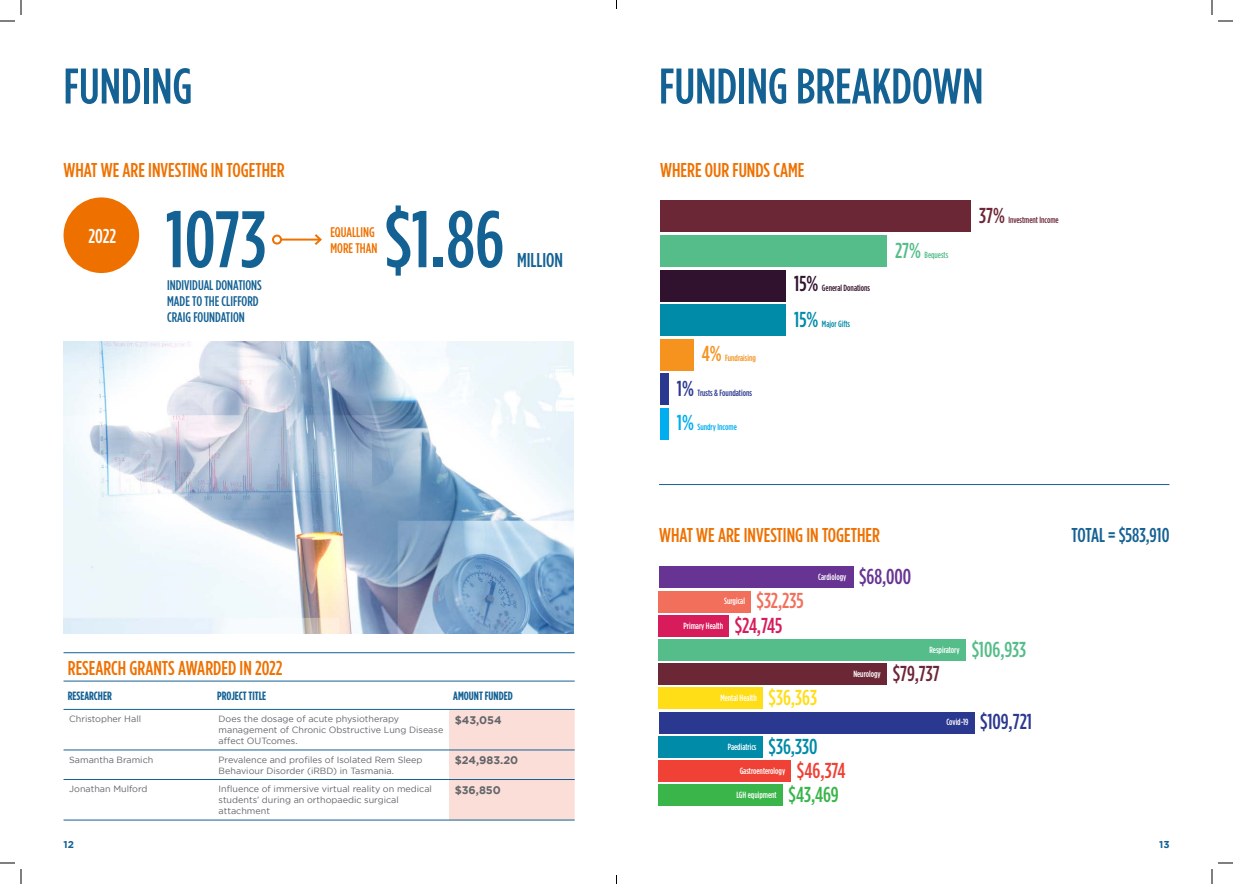
<style>
.page{position:relative;width:1233px;height:884px;background:#fff}
.page>*{position:absolute;margin:0;border:0;box-sizing:border-box;transform-origin:0 0}
.t1{font:500 80px "Gotham Condensed";color:#146194}
.t2{font:500 50px "Gotham Condensed";color:#146194}
.t3{font:500 21.6px/23.7px "Gotham Condensed";letter-spacing:-.005em;color:#ef4136;text-align:center}
.t4{font:500 21.6px "Gotham Condensed";color:#55bd89}
.t5{font:500 21.6px "Gotham Condensed";letter-spacing:-.005em;color:#6c2737}
.t6{font:500 21.6px "Gotham Condensed";color:#008ba8}
.t7{font:500 21.6px "Gotham Condensed";color:#2b388f}
.t8{font:500 21.6px "Gotham Condensed";color:#673493}
.t9{font:500 21.6px "Gotham Condensed";color:#f26f5b}
.t10{font:500 21.6px "Gotham Condensed";color:#d81b5b}
.t11{font:500 21.6px "Gotham Condensed";color:#ffde17}
.t12{font:500 21.6px "Gotham Condensed";color:#31122e}
.t13{font:500 21.6px "Gotham Condensed";color:#00aeef}
.t14{font:500 21.6px "Gotham Condensed";color:#f6921e}
.H6_Orange{font:500 20px "Gotham Condensed";color:#ee7100}
.H6_Orange-2{font:500 20px "Gotham Condensed";color:#146194}
.H6_Orange-3{font:500 20px "Gotham Condensed";color:#fff}
.H7{font:500 14px/16px "Gotham Condensed";color:#146194}
.H7-2{font:500 14px/16px "Gotham Condensed";color:#ee7100}
.Header_Table{font:700 12px "Gotham Condensed";color:#146194}
.Body{font:700 11px "Gotham";color:#62656a}
.t15{font:700 10px "Gotham";color:#146194}
.Body-2{font:9px/11px "Gotham";color:#62656a}
.t16{font:500 9px "Gotham Condensed";color:#fff}
.t17{font:500 9px "Gotham Condensed";color:#2b388f}
.t18{font:500 9px "Gotham Condensed";color:#6c2737}
.t19{font:500 9px "Gotham Condensed";color:#31122e}
.t20{font:500 9px "Gotham Condensed";color:#00aeef}
.t21{font:500 9px "Gotham Condensed";color:#f6921e}
.t22{font:500 9px "Gotham Condensed";color:#008ba8}
.t23{font:500 9px "Gotham Condensed";color:#55bd89}
.s1{color:#39b54a}
</style>
<div class="page">
<div style="left:449px;top:710px;width:125px;height:109px;background:#fbded8"></div>
<hr style="left:64px;top:652px;width:149px;height:1px;background:#146194">
<hr style="left:213px;top:652px;width:236px;height:1px;background:#146194">
<hr style="left:449px;top:652px;width:125px;height:1px;background:#146194">
<hr style="left:64px;top:680px;width:149px;height:1px;background:#146194">
<hr style="left:213px;top:680px;width:236px;height:1px;background:#146194">
<hr style="left:449px;top:680px;width:125px;height:1px;background:#146194">
<hr style="left:64px;top:709px;width:149px;height:1px;background:#146194">
<hr style="left:213px;top:709px;width:236px;height:1px;background:#146194">
<hr style="left:449px;top:709px;width:125px;height:1px;background:#146194">
<hr style="left:64px;top:819px;width:149px;height:1px;background:#146194">
<hr style="left:213px;top:819px;width:236px;height:1px;background:#146194">
<hr style="left:449px;top:819px;width:125px;height:1px;background:#146194">
<hr style="left:64px;top:750px;width:149px;height:1px;background:#146194">
<hr style="left:213px;top:750px;width:236px;height:1px;background:#146194">
<hr style="left:449px;top:750px;width:125px;height:1px;background:#146194">
<hr style="left:64px;top:779px;width:149px;height:1px;background:#146194">
<hr style="left:213px;top:779px;width:236px;height:1px;background:#146194">
<hr style="left:449px;top:779px;width:125px;height:1px;background:#146194">
<div style="left:660px;top:408px;width:8px;height:32px;background:#00aeef"></div>
<div style="left:660px;top:374px;width:8px;height:31px;background:#2b388f"></div>
<div style="left:660px;top:339px;width:33px;height:31px;background:#f6921e"></div>
<div style="left:660px;top:305px;width:126px;height:31px;background:#008ba8"></div>
<div style="left:660px;top:270px;width:126px;height:31px;background:#31122e"></div>
<div style="left:660px;top:235px;width:227px;height:32px;background:#55bd89"></div>
<div style="left:660px;top:201px;width:310px;height:31px;background:#6c2737"></div>
<div style="left:658px;top:784px;width:125px;height:22px;background:#39b54a"></div>
<div style="left:658px;top:760px;width:133px;height:22px;background:#ef4136"></div>
<div style="left:658px;top:736px;width:104px;height:22px;background:#008ba8"></div>
<div style="left:658px;top:712px;width:316px;height:22px;background:#2b388f"></div>
<div style="left:658px;top:687px;width:104px;height:22px;background:#ffde17"></div>
<div style="left:658px;top:663px;width:229px;height:22px;background:#6c2737"></div>
<div style="left:658px;top:639px;width:308px;height:22px;background:#55bd89"></div>
<div style="left:658px;top:615px;width:71px;height:22px;background:#d81b5b"></div>
<div style="left:658px;top:591px;width:93px;height:21px;background:#f26f5b"></div>
<div style="left:658px;top:566px;width:195px;height:22px;background:#673493"></div>
<div style="left:64px;top:197px;width:75px;height:76px;background:#ee7100;border-radius:50%"></div>
<hr style="left:281px;top:239px;width:39px;height:2px;background:#ee7100">
<div style="left:272px;top:235px;width:10px;height:10px;border:2px solid #ee7100;border-radius:50%"></div>
<svg style="left:312px;top:234px;width:10px;height:11px"></svg>
<img style="left:64px;top:342px;width:510px;height:291px">
<hr style="left:659px;top:484px;width:510px;height:1px;background:#146194">
<svg style="left:1218px;top:20px;width:15px;height:2px"></svg>
<svg style="left:1218px;top:862px;width:15px;height:2px"></svg>
<svg style="left:0;top:0;width:22px;height:22px"></svg>
<svg style="left:0;top:862px;width:22px;height:22px"></svg>
<svg style="left:1211px;top:0;width:1px;height:15px"></svg>
<svg style="left:1211px;top:869px;width:1px;height:15px"></svg>
<h3 class="t2" style="left:64px;top:57px;width:130px">FUNDING</h3>
<h3 class="t2" style="left:659px;top:57px;width:326px">FUNDING BREAKDOWN</h3>
<h6 class="H6_Orange" style="left:64px;top:159px;width:222px">WHAT WE ARE INVESTING IN TOGETHER</h6>
<p class="H6_Orange-3" style="left:89px;top:225px;width:29px">2022</p>
<h1 class="t1" style="left:165px;top:193px;width:102px">1073</h1>
<h1 class="t1" style="left:384px;top:193px;width:121px">$1.86</h1>
<p class="H7-2" style="left:330px;top:224px;width:48px">EQUALLING<br>MORE THAN</p>
<p class="H7" style="left:167px;top:277px;width:96px">INDIVIDUAL DONATIONS<br>MADE TO THE CLIFFORD<br>CRAIG FOUNDATION</p>
<h1 class="H6_Orange-2" style="left:517px;top:249px;width:47px">MILLION</h1>
<h6 class="H6_Orange" style="left:68px;top:656px;width:216px">RESEARCH GRANTS AWARDED IN 2022</h6>
<p class="Header_Table" style="left:68px;top:689px;width:45px">RESEARCHER</p>
<p class="Header_Table" style="left:217px;top:689px;width:51px">PROJECT TITLE</p>
<p class="Header_Table" style="left:453px;top:689px;width:61px">AMOUNT FUNDED</p>
<p class="Body-2" style="left:69px;top:713px;width:73px">Christopher Hall</p>
<p class="Body-2" style="left:219px;top:713px;width:226px">Does the dosage of acute physiotherapy management of Chronic Obstructive Lung Disease affect OUTcomes.</p>
<p class="Body" style="left:455px;top:713px;width:48px">$43,054</p>
<p class="Body-2" style="left:69px;top:754px;width:86px">Samantha Bramich</p>
<p class="Body-2" style="left:219px;top:754px;width:205px">Prevalence and profiles of Isolated Rem Sleep<br>Behaviour Disorder (iRBD) in Tasmania.</p>
<p class="Body" style="left:455px;top:753px;width:65px">$24,983.20</p>
<p class="Body-2" style="left:69px;top:783px;width:80px">Jonathan Mulford</p>
<p class="Body-2" style="left:219px;top:783px;width:215px">Influence of immersive virtual reality on medical students’ during an orthopaedic surgical attachment</p>
<p class="Body" style="left:455px;top:783px;width:48px">$36,850</p>
<p class="H6_Orange" style="left:660px;top:159px;width:146px">WHERE OUR FUNDS CAME</p>
<p class="t14" style="left:702px;top:341px;width:21px">4%</p>
<p class="t21" style="left:725px;top:353px;width:32px">Fundraising</p>
<p class="t7" style="left:677px;top:376px;width:19px">1%</p>
<p class="t17" style="left:697px;top:388px;width:56px">Trusts &amp; Foundations</p>
<p class="t13" style="left:677px;top:410px;width:19px">1%</p>
<p class="t20" style="left:697px;top:422px;width:41px">Sundry Income</p>
<p class="t12" style="left:794px;top:271px;width:26px">15%</p>
<p class="t19" style="left:822px;top:282px;width:50px">General Donations</p>
<p class="t6" style="left:794px;top:307px;width:26px">15%</p>
<p class="t22" style="left:822px;top:319px;width:30px">Major Gifts</p>
<p class="t4" style="left:895px;top:238px;width:28px">27%</p>
<p class="t23" style="left:924px;top:250px;width:25px">Bequests</p>
<p class="t5" style="left:979px;top:203px;width:27px">37%</p>
<p class="t18" style="left:1008px;top:214px;width:52px">Investment Income</p>
<p class="H6_Orange" style="left:659px;top:523px;width:222px">WHAT WE ARE INVESTING IN TOGETHER</p>
<p class="H6_Orange-2" style="left:1071px;top:523px;width:99px">TOTAL = $583,910</p>
<p class="t9" style="left:756px;top:588px;width:48px">$32,235</p>
<p class="t16" style="left:724px;top:596px;width:22px">Surgical</p>
<p class="t10" style="left:734px;top:612px;width:49px">$24,745</p>
<p class="t16" style="left:683px;top:620px;width:41px">Primary Health</p>
<p class="t16" style="left:818px;top:572px;width:30px">Cardiology</p>
<p class="t8" style="left:859px;top:564px;width:54px">$68,000</p>
<p class="t16" style="left:929px;top:644px;width:32px">Respiratory</p>
<p class="t16" style="left:853px;top:669px;width:29px">Neurology</p>
<p class="t5" style="left:893px;top:661px;width:48px">$79,737</p>
<p class="t16" style="left:720px;top:693px;width:38px">Mental Health</p>
<p class="t11" style="left:768px;top:685px;width:50px">$36,363</p>
<p class="t4" style="left:971px;top:637px;width:56px">$106,933</p>
<p class="t16" style="left:727px;top:741px;width:30px">Paediatrics</p>
<p class="t6" style="left:768px;top:734px;width:50px">$36,330</p>
<p class="t16" style="left:739px;top:766px;width:47px">Gastroenterology</p>
<p class="t3" style="left:788px;top:759px;width:58px">$46,374 <span class="s1">$43,469</span></p>
<p class="t16" style="left:736px;top:789px;width:42px">LGH equipment</p>
<p class="t16" style="left:946px;top:717px;width:24px">Covid-19</p>
<p class="t7" style="left:980px;top:709px;width:53px">$109,721</p>
<p class="t15" style="left:64px;top:838px;width:12px">12</p>
<p class="t15" style="left:1159px;top:838px;width:12px">13</p>
</div>
